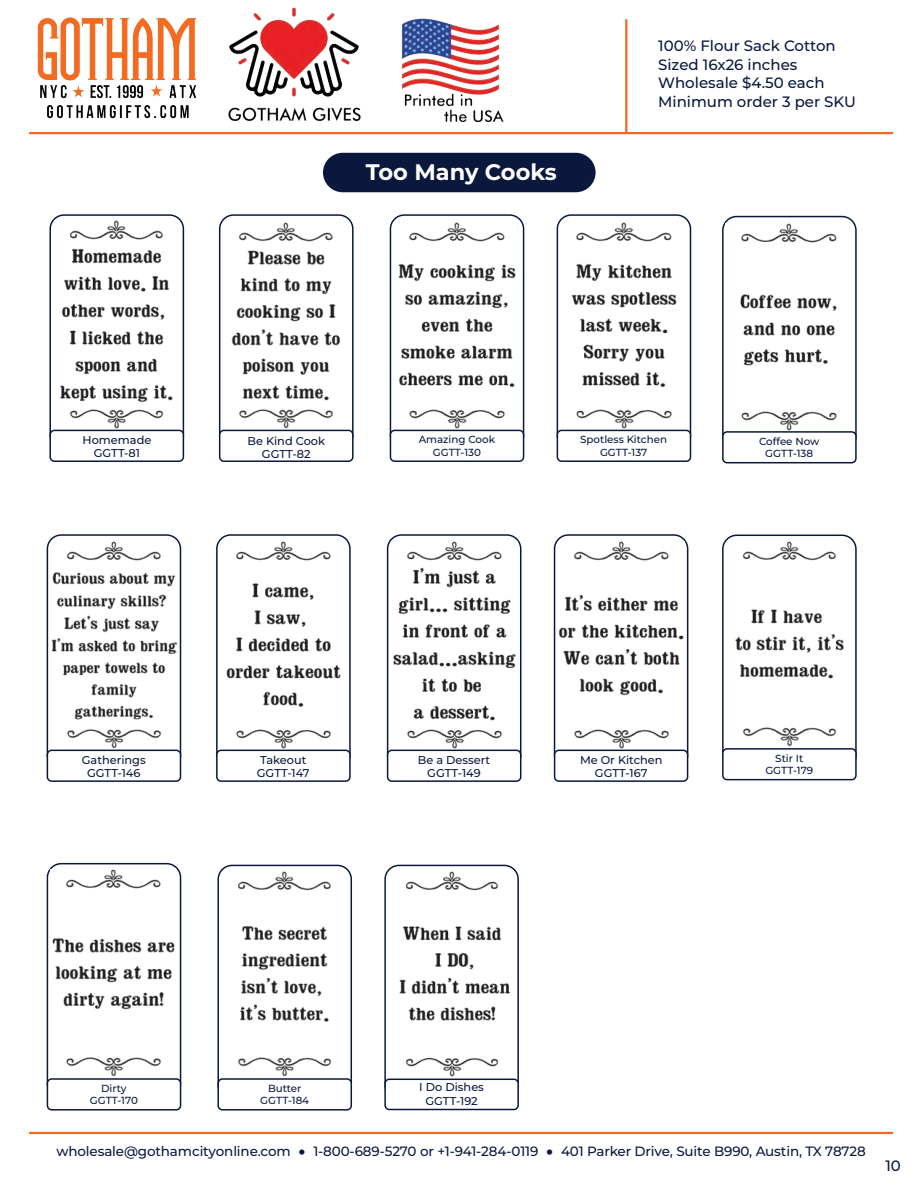
<style>
.page{position:relative;width:918px;height:1188px;background:#fff}
.page>*{position:absolute;margin:0;border:0;box-sizing:border-box;transform-origin:0 0}
.t1{font:700 22.5px "Montserrat";color:#fff}
.t2{font:500 15px/18.9px "Montserrat";color:#0a183d}
.t3{font:500 13.5px "Montserrat";letter-spacing:-.01em;color:#0a183d}
.t4{font:500 11.4px/13.6px "Montserrat";color:#0a183d;text-align:center}
.t5{font:500 10.35px/12.3px "Montserrat";color:#0a183d;text-align:center}
.s1{font-size:28.8px}
</style>
<div class="page">
<hr style="left:29px;top:1132px;width:864px;height:2px;background:#f36821">
<hr style="left:29px;top:132px;width:864px;height:2px;background:#f36821">
<hr style="left:625px;top:19px;width:2px;height:114px;background:#f36821">
<div style="left:323px;top:153px;width:273px;height:39px;background:#0a183d;border-radius:20px"></div>
<div style="left:49px;top:214px;width:135px;height:236px;border:2px solid #0a183d;border-radius:14px"></div>
<div style="left:50px;top:430px;width:133px;height:31px;background:#fff;border-radius:4px"></div>
<div style="left:49px;top:430px;width:135px;height:32px;border:2px solid #0a183d;border-radius:4px"></div>
<div style="left:219px;top:214px;width:135px;height:236px;border:2px solid #0a183d;border-radius:14px"></div>
<div style="left:220px;top:430px;width:133px;height:31px;background:#fff;border-radius:4px"></div>
<div style="left:219px;top:430px;width:135px;height:32px;border:2px solid #0a183d;border-radius:4px"></div>
<div style="left:390px;top:214px;width:134px;height:236px;border:2px solid #0a183d;border-radius:14px"></div>
<div style="left:390px;top:430px;width:134px;height:31px;background:#fff;border-radius:4px"></div>
<div style="left:390px;top:430px;width:134px;height:32px;border:2px solid #0a183d;border-radius:4px"></div>
<div style="left:722px;top:216px;width:135px;height:235px;border:2px solid #0a183d;border-radius:14px"></div>
<div style="left:723px;top:432px;width:133px;height:31px;background:#fff;border-radius:4px"></div>
<div style="left:722px;top:431px;width:135px;height:32px;border:2px solid #0a183d;border-radius:4px"></div>
<div style="left:557px;top:214px;width:134px;height:236px;border:2px solid #0a183d;border-radius:14px"></div>
<div style="left:557px;top:430px;width:133px;height:31px;background:#fff;border-radius:4px"></div>
<div style="left:557px;top:430px;width:134px;height:32px;border:2px solid #0a183d;border-radius:4px"></div>
<div style="left:47px;top:534px;width:134px;height:236px;border:2px solid #0a183d;border-radius:14px"></div>
<div style="left:47px;top:750px;width:134px;height:31px;background:#fff;border-radius:4px"></div>
<div style="left:47px;top:750px;width:134px;height:32px;border:2px solid #0a183d;border-radius:4px"></div>
<div style="left:216px;top:534px;width:135px;height:236px;border:2px solid #0a183d;border-radius:14px"></div>
<div style="left:217px;top:750px;width:133px;height:31px;background:#fff;border-radius:4px"></div>
<div style="left:216px;top:750px;width:135px;height:32px;border:2px solid #0a183d;border-radius:4px"></div>
<div style="left:387px;top:534px;width:134px;height:236px;border:2px solid #0a183d;border-radius:14px"></div>
<div style="left:388px;top:750px;width:133px;height:31px;background:#fff;border-radius:4px"></div>
<div style="left:387px;top:750px;width:134px;height:32px;border:2px solid #0a183d;border-radius:4px"></div>
<div style="left:217px;top:865px;width:135px;height:235px;border:2px solid #0a183d;border-radius:14px"></div>
<div style="left:218px;top:1079px;width:133px;height:31px;background:#fff;border-radius:4px"></div>
<div style="left:217px;top:1078px;width:135px;height:33px;border:2px solid #0a183d;border-radius:4px"></div>
<div style="left:384px;top:865px;width:135px;height:235px;border:2px solid #0a183d;border-radius:14px"></div>
<div style="left:385px;top:1079px;width:133px;height:31px;background:#fff;border-radius:4px"></div>
<div style="left:384px;top:1079px;width:135px;height:31px;border:2px solid #0a183d;border-radius:4px"></div>
<div style="left:722px;top:535px;width:135px;height:235px;border:2px solid #0a183d;border-radius:14px"></div>
<div style="left:723px;top:749px;width:133px;height:31px;background:#fff;border-radius:4px"></div>
<div style="left:722px;top:748px;width:135px;height:32px;border:2px solid #0a183d;border-radius:4px"></div>
<div style="left:47px;top:863px;width:134px;height:235px;border:2px solid #0a183d;border-radius:14px"></div>
<div style="left:47px;top:1079px;width:134px;height:31px;background:#fff;border-radius:4px"></div>
<div style="left:47px;top:1078px;width:134px;height:33px;border:2px solid #0a183d;border-radius:4px"></div>
<div style="left:554px;top:534px;width:134px;height:236px;border:2px solid #0a183d;border-radius:14px"></div>
<div style="left:555px;top:750px;width:133px;height:31px;background:#fff;border-radius:4px"></div>
<div style="left:554px;top:750px;width:134px;height:32px;border:2px solid #0a183d;border-radius:4px"></div>
<img style="left:398px;top:222px;width:118px;height:207px">
<img style="left:571px;top:222px;width:106px;height:207px">
<img style="left:60px;top:220px;width:113px;height:209px">
<img style="left:231px;top:222px;width:110px;height:207px">
<img style="left:740px;top:224px;width:97px;height:206px">
<img style="left:51px;top:542px;width:126px;height:206px">
<img style="left:226px;top:542px;width:115px;height:206px">
<img style="left:391px;top:541px;width:126px;height:207px">
<img style="left:558px;top:542px;width:126px;height:206px">
<img style="left:51px;top:870px;width:126px;height:206px">
<img style="left:238px;top:872px;width:93px;height:204px">
<img style="left:399px;top:872px;width:112px;height:204px">
<img style="left:735px;top:542px;width:109px;height:204px">
<img style="left:37px;top:17px;width:160px;height:102px">
<img style="left:228px;top:7px;width:133px;height:115px">
<img style="left:401px;top:18px;width:103px;height:105px">
<h1 class="t1" style="left:366px;top:156px;width:192px">Too Many Cooks</h1>
<h2 class="t2" style="left:658px;top:35px;width:199px">100% Flour Sack Cotton<br>Sized 16x26 inches<br>Wholesale $4.50 each<br>Minimum order 3 per SKU</h2>
<p class="t4" style="left:83px;top:433px;width:70px">Homemade<br>GGTT-81</p>
<p class="t4" style="left:247px;top:433px;width:79px">Be Kind Cook<br>GGTT-82</p>
<p class="t5" style="left:419px;top:433px;width:78px">Amazing Cook<br>GGTT-130</p>
<p class="t5" style="left:759px;top:435px;width:62px">Coffee Now<br>GGTT-138</p>
<p class="t5" style="left:580px;top:433px;width:88px">Spotless Kitchen<br>GGTT-137</p>
<p class="t4" style="left:82px;top:752px;width:65px">Gatherings<br>GGTT-146</p>
<p class="t4" style="left:257px;top:752px;width:54px;text-align:left">Takeout<br>GGTT-147</p>
<p class="t4" style="left:418px;top:752px;width:74px">Be a Dessert<br>GGTT-149</p>
<p class="t4" style="left:580px;top:752px;width:84px">Me Or Kitchen<br>GGTT-167</p>
<p class="t5" style="left:765px;top:752px;width:49px">Stir It<br>GGTT-179</p>
<p class="t5" style="left:90px;top:1082px;width:50px">Dirty<br>GGTT-170</p>
<p class="t5" style="left:260px;top:1082px;width:50px">Butter<br>GGTT-184</p>
<p class="t4" style="left:419px;top:1080px;width:66px">I Do Dishes<br>GGTT-192</p>
<p class="t3" style="left:56px;top:1142px;width:811px">wholesale@gothamcityonline.com <span class="s1">•</span> 1-800-689-5270 or +1-941-284-0119 <span class="s1">•</span> 401 Parker Drive, Suite B990, Austin, TX 78728</p>
<h2 class="t2" style="left:885px;top:1156px;width:17px">10</h2>
</div>
